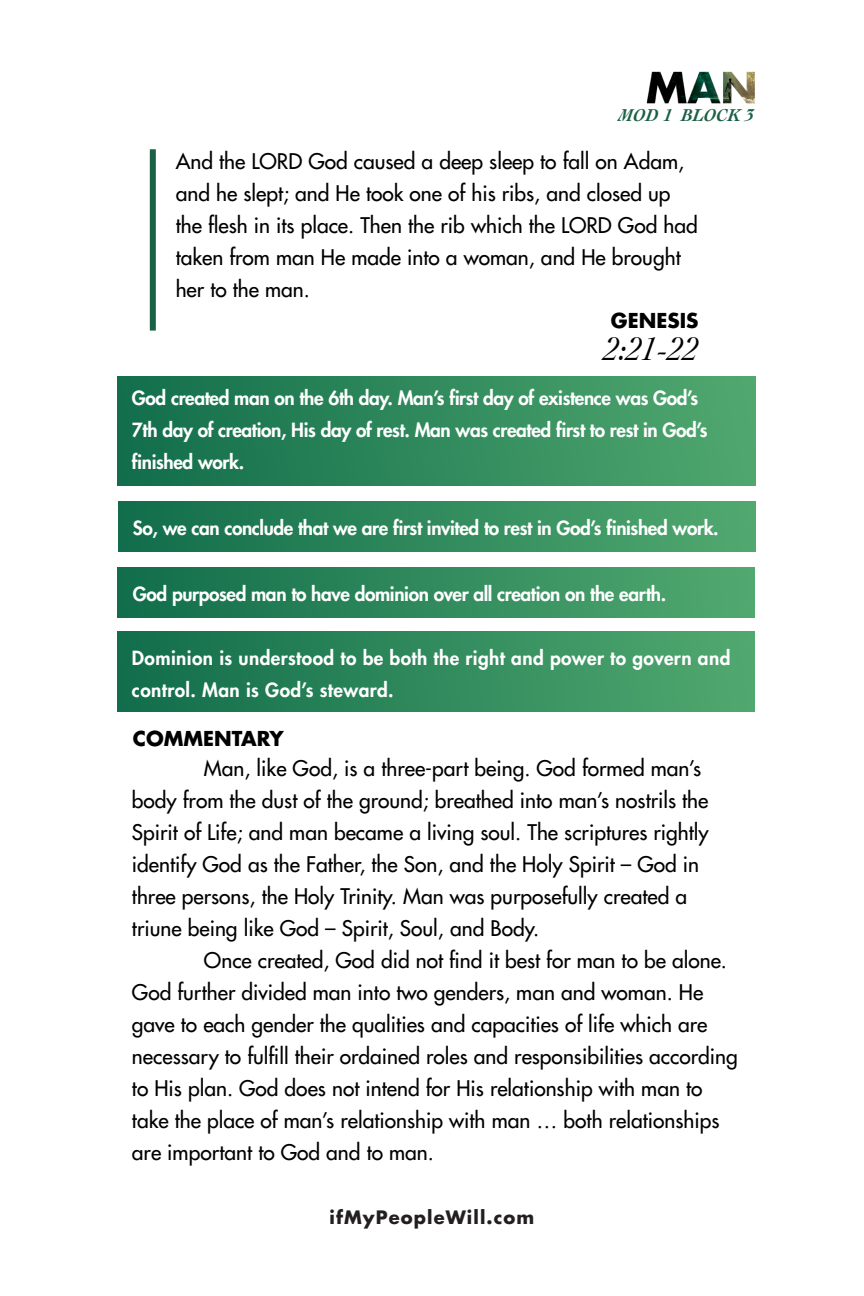
<style>
.page{position:relative;width:864px;height:1296px;background:#fff}
.page>*{position:absolute;margin:0;border:0;box-sizing:border-box;transform-origin:0 0}
.t1{font:italic 34px "Cochin";color:#000}
.t2{font:500 21px/32px "Futura Std";color:#000}
.t3{font:700 20px "Futura Std";color:#000}
.t4{font:800 19px/32px "Futura Std";letter-spacing:-.02em;color:#fff}
.t5{font:800 19px/32px "Futura Std";letter-spacing:.02em;color:#fff}
.t6{font:700 18px "Futura Std";letter-spacing:.06em;color:#231f20}
.t7{font:italic 700 18px "Cochin";color:#196045}
</style>
<div class="page">
<div style="left:117px;top:376px;width:639px;height:109px;background:linear-gradient(to right,#116d4b,#51a86f)"></div>
<div style="left:118px;top:501px;width:638px;height:51px;background:linear-gradient(to right,#116d4b,#52a96f)"></div>
<div style="left:117px;top:568px;width:637px;height:50px;background:linear-gradient(to right,#116d4b,#52a96f)"></div>
<div style="left:117px;top:632px;width:637px;height:80px;background:linear-gradient(to right,#116d4b,#51a86f)"></div>
<div style="left:150px;top:149px;width:6px;height:182px;background:#196045"></div>
<img style="left:646px;top:71px;width:109px;height:33px">
<p class="t7" style="left:619px;top:103px;width:136px">MOD 1 BLOCK 3</p>
<p class="t2" style="left:176px;top:145px;width:524px">And the LORD God caused a deep sleep to fall on Adam, and he slept; and He took one of his ribs, and closed up the flesh in its place. Then the rib which the LORD God had taken from man He made into a woman, and He brought her to the man.</p>
<p class="t3" style="left:611px;top:307px;width:89px">GENESIS</p>
<p class="t1" style="left:604px;top:326px;width:96px">2:21-22</p>
<p class="t4" style="left:132px;top:382px;width:577px">God created man on the 6th day. Man’s first day of existence was God’s<br>7th day of creation, His day of rest. Man was created first to rest in God’s finished work.</p>
<p class="t4" style="left:133px;top:512px;width:587px">So, we can conclude that we are first invited to rest in God’s finished work.</p>
<p class="t4" style="left:133px;top:578px;width:535px">God purposed man to have dominion over all creation on the earth.</p>
<p class="t5" style="left:132px;top:642px;width:600px">Dominion is understood to be both the right and power to govern and control. Man is God’s steward.</p>
<p class="t3" style="left:133px;top:725px;width:153px">COMMENTARY</p>
<p class="t2" style="left:132px;top:753px;width:578px;text-indent:72px">Man, like God, is a three-part being. God formed man’s body from the dust of the ground; breathed into man’s nostrils the Spirit of Life; and man became a living soul. The scriptures rightly identify God as the Father, the Son, and the Holy Spirit – God in three persons, the Holy Trinity. Man was purposefully created a triune being like God – Spirit, Soul, and Body.</p>
<p class="t2" style="left:132px;top:945px;width:607px;text-indent:72px">Once created, God did not find it best for man to be alone.<br>God further divided man into two genders, man and woman. He gave to each gender the qualities and capacities of life which are necessary to fulfill their ordained roles and responsibilities according to His plan. God does not intend for His relationship with man to take the place of man’s relationship with man … both relationships are important to God and to man.</p>
<p class="t6" style="left:330px;top:1205px;width:206px">ifMyPeopleWill.com</p>
</div>
